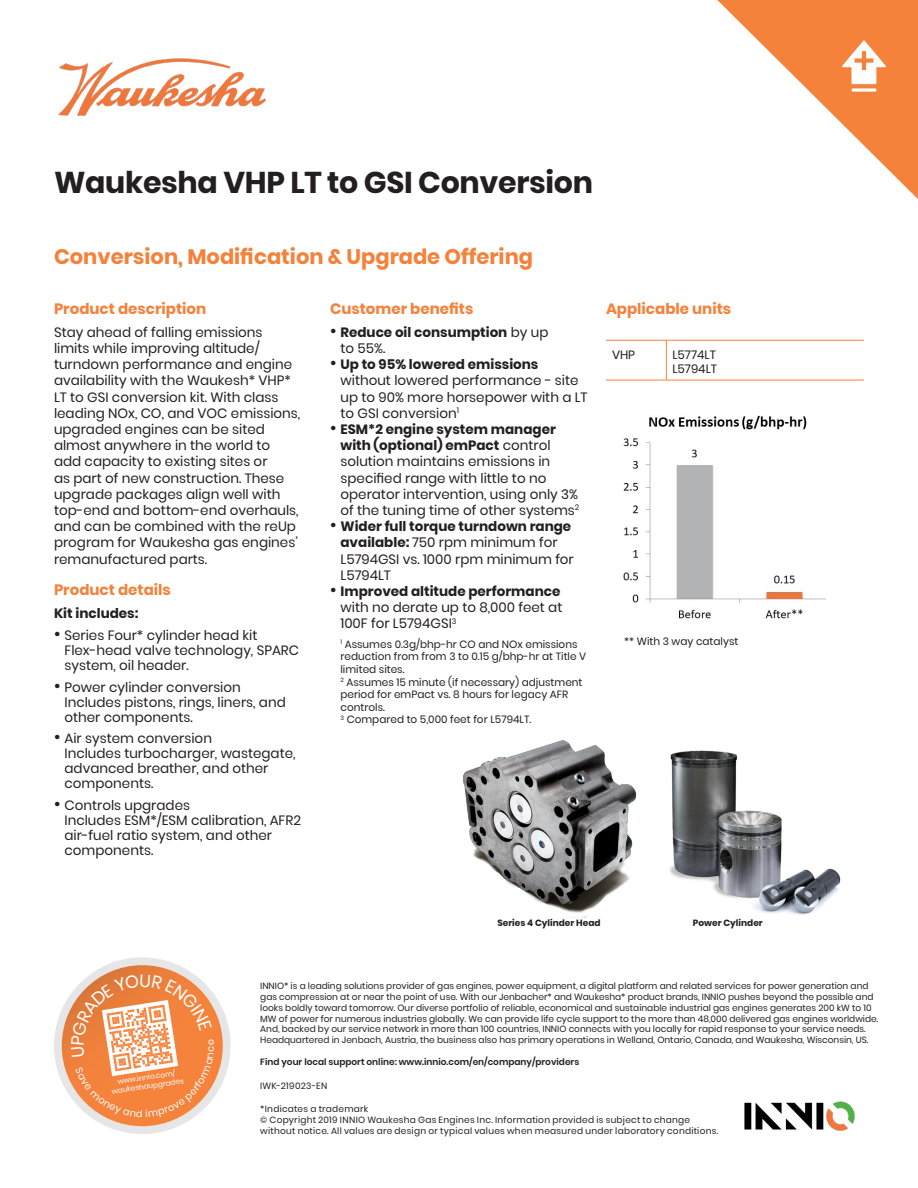
<style>
.page{position:relative;width:918px;height:1188px;background:#fff}
.page>*{position:absolute;margin:0;border:0;box-sizing:border-box;transform-origin:0 0}
.Product_Title{font:700 30px "Poppins";letter-spacing:-.01em;color:#231f20}
.main_subhead{font:700 21px "Poppins";color:#f4823b}
.head1{font:700 15px "Poppins";color:#f4823b}
.body{font:13.5px/16.2px "Poppins";color:#231f20}
.body-2{font:700 13.5px/16.2px "Poppins";color:#231f20}
.body-3{font:12px/14.4px "Poppins";color:#231f20}
.body_bullet{font:10.5px/12.6px "Poppins";color:#231f20}
.body-4{font:10.5px "Poppins";color:#231f20}
._6pt_7_5-legal{font:9px/10.8px "Poppins";color:#231f20}
._6pt_7_5-legal-2{font:9px/11.2px "Poppins";letter-spacing:.03em;color:#231f20}
.t1{font:600 9px "Poppins";color:#231f20}
.t2{font:700 9px "Poppins";color:#231f20}
._6pt_7_5-legal-3{font:9px "Poppins";letter-spacing:.025em;color:#231f20}
.t3{font:7.35px/8.9px "Poppins";color:#fff;text-align:center}
.s1{font-size:18px}
.s2{font-weight:400;font-size:18px}
.s3{font-weight:400}
.s4{font-weight:700}
</style>
<div class="page">
<img style="left:58px;top:58px;width:208px;height:58px">
<svg style="left:717px;top:0;width:201px;height:199px"></svg>
<img style="left:744px;top:1101px;width:111px;height:30px">
<div style="left:54px;top:957px;width:177px;height:177px;background:#e6e6e6;border-radius:50%"></div>
<svg style="left:62px;top:965px;width:161px;height:161px;background:#ed813f"></svg>
<hr style="left:606px;top:340px;width:60px;height:1px;background:#f4823b">
<hr style="left:606px;top:380px;width:60px;height:1px;background:#f4823b">
<hr style="left:666px;top:340px;width:1px;height:40px;background:#f4823b">
<hr style="left:666px;top:340px;width:198px;height:1px;background:#f4823b">
<hr style="left:666px;top:380px;width:198px;height:1px;background:#f4823b">
<img style="left:463px;top:740px;width:174px;height:177px">
<img style="left:670px;top:750px;width:171px;height:165px">
<img style="left:623px;top:415px;width:203px;height:204px">
<svg style="left:71px;top:974px;width:143px;height:143px;background:#f29b66"></svg>
<p class="Product_Title" style="left:54px;top:166px;width:541px">Waukesha VHP LT to GSI Conversion</p>
<p class="main_subhead" style="left:54px;top:245px;width:481px">Conversion, Modification &amp; Upgrade Offering</p>
<p class="head1" style="left:54px;top:300px;width:154px">Product description</p>
<p class="body" style="left:54px;top:324px;width:248px">Stay ahead of falling emissions limits while improving altitude/ turndown performance and engine availability with the Waukesh* VHP*<br>LT to GSI conversion kit. With class leading NOx, CO, and VOC emissions, upgraded engines can be sited almost anywhere in the world to add capacity to existing sites or<br>as part of new construction. These upgrade packages align well with top-end and bottom-end overhauls, and can be combined with the reUp program for Waukesha gas engines’ remanufactured parts.</p>
<p class="head1" style="left:54px;top:581px;width:118px">Product details</p>
<p class="body-2" style="left:54px;top:605px;width:86px">Kit includes:</p>
<p class="body" style="left:64px;top:628px;width:236px;line-height:15px;text-indent:-10px"><span class="s1">•</span> Series Four* cylinder head kit<br>Flex-head valve technology, SPARC system, oil header.</p>
<p class="body" style="left:64px;top:679px;width:223px;line-height:15px;text-indent:-10px"><span class="s1">•</span> Power cylinder conversion<br>Includes pistons, rings, liners, and other components.</p>
<p class="body" style="left:64px;top:731px;width:233px;line-height:15px;text-indent:-10px"><span class="s1">•</span> Air system conversion<br>Includes turbocharger, wastegate, advanced breather, and other components.</p>
<p class="body" style="left:64px;top:798px;width:238px;line-height:15px;text-indent:-10px"><span class="s1">•</span> Controls upgrades<br>Includes ESM*/ESM calibration, AFR2 air-fuel ratio system, and other components.</p>
<p class="head1" style="left:330px;top:300px;width:145px">Customer benefits</p>
<p class="body-2" style="left:340px;top:324px;width:209px;text-indent:-10px"><span class="s2">•</span> Reduce oil consumption <span class="s3">by up to 55%.</span></p>
<p class="body" style="left:340px;top:356px;width:249px;text-indent:-10px"><span class="s1">•</span> <span class="s4">Up to 95% lowered emissions </span>without lowered performance - site up to 90% more horsepower with a LT to GSI conversion<sup>1</sup></p>
<p class="body" style="left:340px;top:421px;width:240px;text-indent:-10px"><span class="s1">•</span> <span class="s4">ESM*2 engine system manager with (optional) emPact</span> control solution maintains emissions in specified range with little to no operator intervention, using only 3% of the tuning time of other systems<sup>2</sup></p>
<p class="body" style="left:340px;top:518px;width:235px;text-indent:-10px"><span class="s1">•</span> <span class="s4">Wider full torque turndown range available:</span> 750 rpm minimum for<br>L5794GSI vs. 1000 rpm minimum for<br>L5794LT</p>
<p class="body" style="left:340px;top:583px;width:223px;text-indent:-10px"><span class="s1">•</span> <span class="s4">Improved altitude performance </span>with no derate up to 8,000 feet at<br>100F for L5794GSI<sup>3</sup></p>
<p class="body_bullet" style="left:340px;top:638px;width:247px"><sup>1</sup> Assumes 0.3g/bhp-hr CO and NOx emissions reduction from from 3 to 0.15 g/bhp-hr at Title V limited sites.</p>
<p class="body_bullet" style="left:340px;top:676px;width:244px"><sup>2</sup> Assumes 15 minute (if necessary) adjustment period for emPact vs. 8 hours for legacy AFR controls.</p>
<p class="body_bullet" style="left:340px;top:713px;width:192px"><sup>3</sup> Compared to 5,000 feet for L5794LT.</p>
<p class="head1" style="left:606px;top:300px;width:127px">Applicable units</p>
<p class="body-3" style="left:612px;top:348px;width:25px">VHP</p>
<p class="body-3" style="left:672px;top:348px;width:46px">L5774LT<br>L5794LT</p>
<p class="body-4" style="left:624px;top:635px;width:116px">** With 3 way catalyst</p>
<p class="t3" style="left:110px;top:1078px;width:74px;rotate:-8deg">www.innio.com/ waukeshaupgrades</p>
<p class="t2" style="left:497px;top:917px;width:105px">Series 4 Cylinder Head</p>
<p class="t2" style="left:693px;top:917px;width:71px">Power Cylinder</p>
<p class="_6pt_7_5-legal" style="left:260px;top:981px;width:620px">INNIO* is a leading solutions provider of gas engines, power equipment, a digital platform and related services for power generation and gas compression at or near the point of use. With our Jenbacher* and Waukesha* product brands, INNIO pushes beyond the possible and looks boldly toward tomorrow. Our diverse portfolio of reliable, economical and sustainable industrial gas engines generates 200 kW to 10<br>MW of power for numerous industries globally. We can provide life cycle support to the more than 48,000 delivered gas engines worldwide.<br>And, backed by our service network in more than 100 countries, INNIO connects with you locally for rapid response to your service needs.<br>Headquartered in Jenbach, Austria, the business also has primary operations in Welland, Ontario, Canada, and Waukesha, Wisconsin, US.</p>
<p class="t1" style="left:260px;top:1057px;width:320px">Find your local support online: www.innio.com/en/company/providers</p>
<p class="_6pt_7_5-legal-3" style="left:260px;top:1081px;width:69px">IWK-219023-EN</p>
<p class="_6pt_7_5-legal-2" style="left:260px;top:1103px;width:110px">*Indicates a trademark</p>
<p class="_6pt_7_5-legal-2" style="left:260px;top:1114px;width:460px">© Copyright 2019 INNIO Waukesha Gas Engines Inc. Information provided is subject to change without notice. All values are design or typical values when measured under laboratory conditions.</p>
</div>
